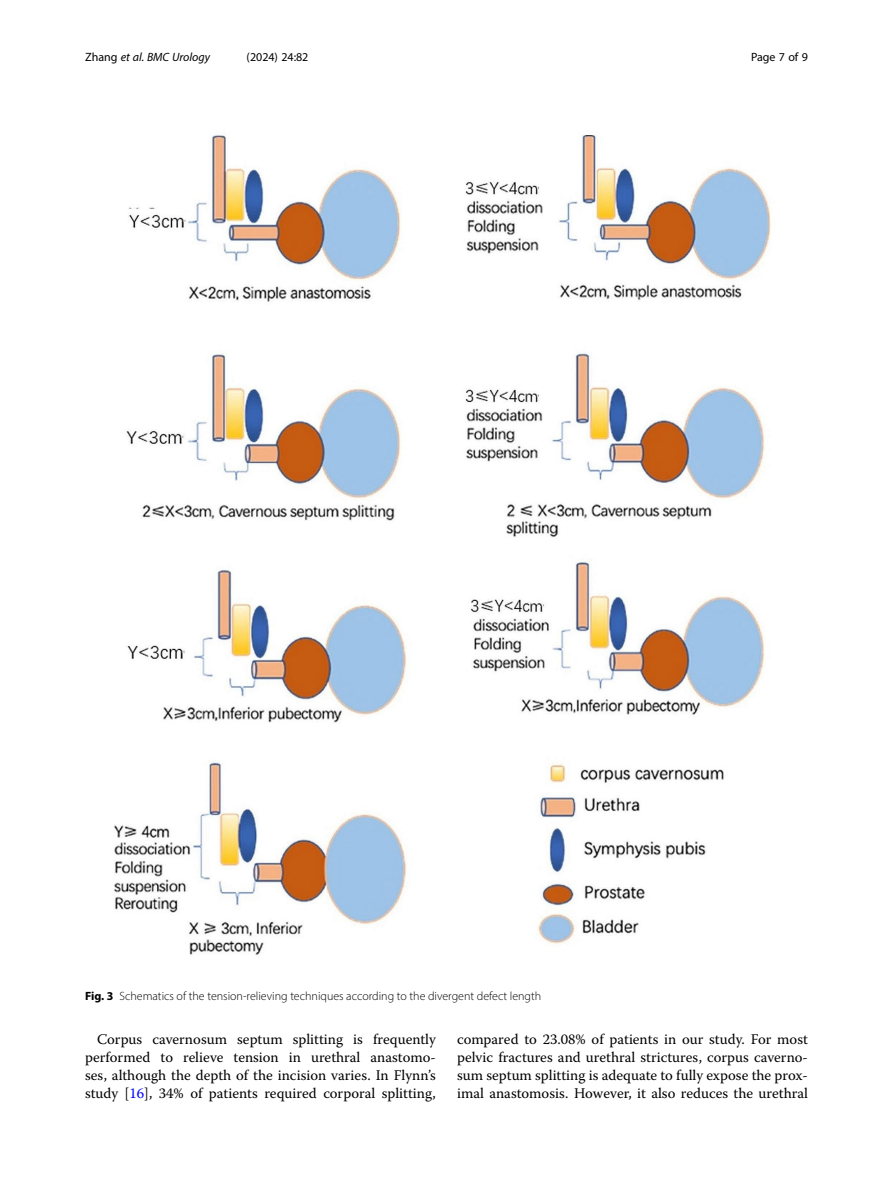
<style>
.page{position:relative;width:893px;height:1191px;background:#fff}
.page>*{position:absolute;margin:0;border:0;box-sizing:border-box;transform-origin:0 0}
.Body_Text_Indent{font:14.7px/18px "Warnock Pro";color:#000;text-align:justify}
.Figure_Caption{font:300 12px "Myriad Pro";color:#000}
.t1{font:italic 12px "Myriad Pro";color:#000}
.t2{font:12px "Myriad Pro";color:#000}
.s1{font-style:normal}
.s2{font-weight:700}
.s3{color:#00f}
</style>
<div class="page">
<img style="left:114px;top:134px;width:658px;height:821px">
<p class="t1" style="left:85px;top:50px;width:127px"><span class="s1">Zhang</span> et al. BMC Urology</p>
<p class="t2" style="left:247px;top:50px;width:63px">(2024) 24:82</p>
<p class="t2" style="left:751px;top:50px;width:58px">Page 7 of 9</p>
<p class="Figure_Caption" style="left:85px;top:989px;width:458px"><span class="s2">Fig. 3</span> Schematics of the tension-relieving techniques according to the divergent defect length</p>
<p class="Body_Text_Indent" style="left:85px;top:1030px;width:352px;text-indent:12px">Corpus cavernosum septum splitting is frequently performed to relieve tension in urethral anastomo&shy;ses, although the depth of the incision varies. In Flynn’s study [<span class="s3">16</span>], 34% of patients required corporal splitting,</p>
<p class="Body_Text_Indent" style="left:457px;top:1030px;width:352px">compared to 23.08% of patients in our study. For most pelvic fractures and urethral strictures, corpus caverno&shy;sum septum splitting is adequate to fully expose the prox&shy;imal anastomosis. However, it also reduces the urethral</p>
</div>
